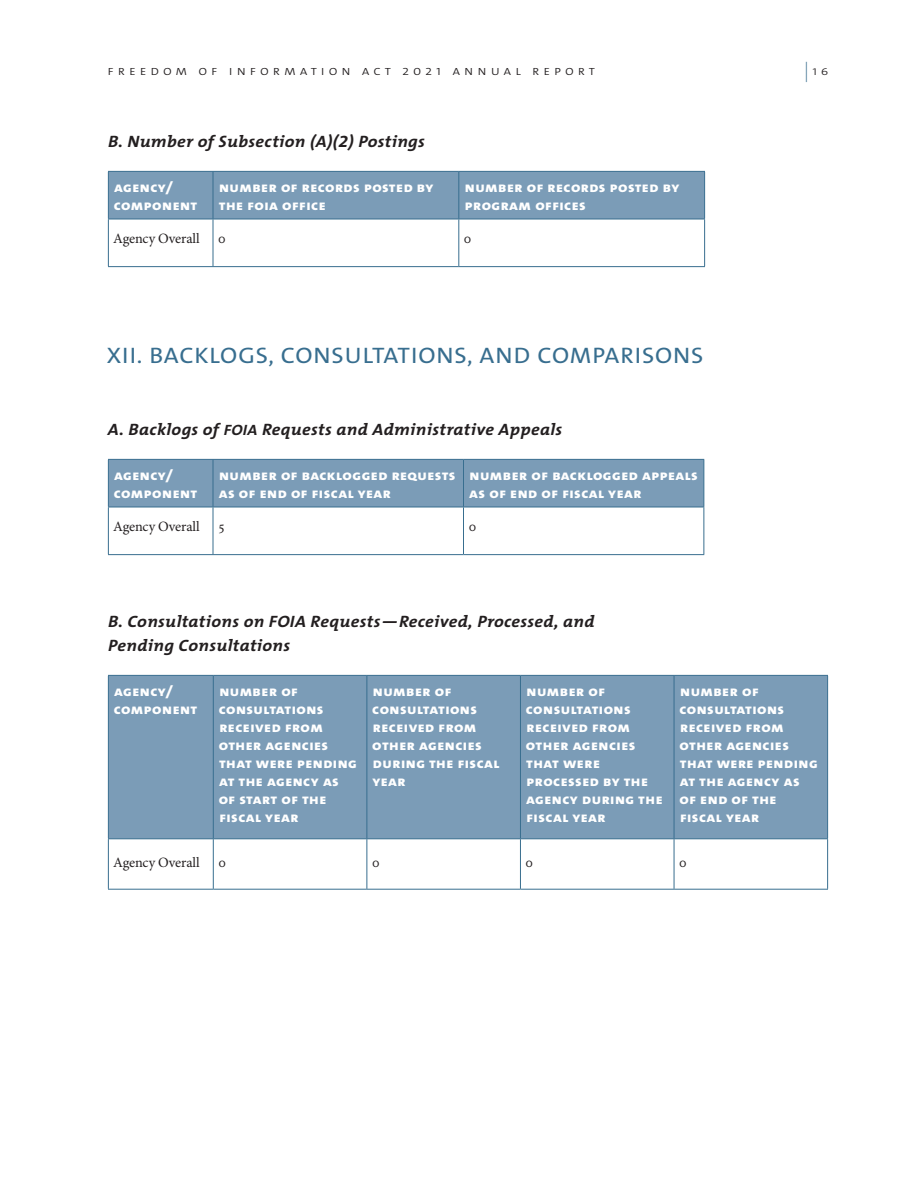
<style>
.page{position:relative;width:918px;height:1188px;background:#fff}
.page>*{position:absolute;margin:0;border:0;box-sizing:border-box;transform-origin:0 0}
.t1{font:22.5px "The Mix Os F";letter-spacing:.04em;color:#386e8f;scale:1.08 1}
.t2{font:italic 700 16.5px/24px "The Mix Os F";letter-spacing:.02em;color:#231f20;scale:1.08 1}
.t3{font:800 14.25px/18px "The Mix Os F";letter-spacing:.03em;color:#fff;scale:1.07 1}
.t4{font:14.25px "Minion Pro";letter-spacing:-.01em;color:#231f20}
.t5{font:300 13.5px "The Sans C4 s";letter-spacing:.27em;color:#231f20;scale:1.08 1}
.t6{font:300 12.75px "The Sans C4 s";color:#231f20;scale:1.08 1}
.s1{font-size:20.25px;color:#386e8f}
.s2{font-size:15px}
</style>
<div class="page">
<div style="left:109px;top:172px;width:595px;height:47px;background:#7b9cb7"></div>
<hr style="left:108px;top:171px;width:105px;height:1px;background:#386e8f">
<hr style="left:108px;top:172px;width:1px;height:47px;background:#386e8f">
<hr style="left:213px;top:171px;width:246px;height:1px;background:#386e8f">
<hr style="left:213px;top:172px;width:1px;height:47px;background:#386e8f">
<hr style="left:459px;top:171px;width:246px;height:1px;background:#386e8f">
<hr style="left:458px;top:172px;width:1px;height:47px;background:#386e8f">
<hr style="left:704px;top:172px;width:1px;height:47px;background:#386e8f">
<hr style="left:108px;top:219px;width:105px;height:1px;background:#386e8f">
<hr style="left:108px;top:219px;width:1px;height:47px;background:#386e8f">
<hr style="left:213px;top:219px;width:246px;height:1px;background:#386e8f">
<hr style="left:213px;top:219px;width:1px;height:47px;background:#386e8f">
<hr style="left:459px;top:219px;width:246px;height:1px;background:#386e8f">
<hr style="left:458px;top:219px;width:1px;height:47px;background:#386e8f">
<hr style="left:704px;top:219px;width:1px;height:47px;background:#386e8f">
<hr style="left:108px;top:266px;width:105px;height:1px;background:#386e8f">
<hr style="left:213px;top:266px;width:246px;height:1px;background:#386e8f">
<hr style="left:459px;top:266px;width:246px;height:1px;background:#386e8f">
<div style="left:109px;top:460px;width:595px;height:47px;background:#7b9cb7"></div>
<hr style="left:108px;top:459px;width:105px;height:1px;background:#386e8f">
<hr style="left:108px;top:460px;width:1px;height:47px;background:#386e8f">
<hr style="left:213px;top:459px;width:251px;height:1px;background:#386e8f">
<hr style="left:213px;top:460px;width:1px;height:47px;background:#386e8f">
<hr style="left:464px;top:459px;width:240px;height:1px;background:#386e8f">
<hr style="left:463px;top:460px;width:1px;height:47px;background:#386e8f">
<hr style="left:704px;top:460px;width:1px;height:47px;background:#386e8f">
<hr style="left:108px;top:507px;width:105px;height:1px;background:#386e8f">
<hr style="left:108px;top:507px;width:1px;height:47px;background:#386e8f">
<hr style="left:213px;top:507px;width:251px;height:1px;background:#386e8f">
<hr style="left:213px;top:507px;width:1px;height:47px;background:#386e8f">
<hr style="left:464px;top:507px;width:240px;height:1px;background:#386e8f">
<hr style="left:463px;top:507px;width:1px;height:47px;background:#386e8f">
<hr style="left:704px;top:507px;width:1px;height:47px;background:#386e8f">
<hr style="left:108px;top:554px;width:105px;height:1px;background:#386e8f">
<hr style="left:213px;top:554px;width:251px;height:1px;background:#386e8f">
<hr style="left:464px;top:554px;width:240px;height:1px;background:#386e8f">
<div style="left:109px;top:676px;width:718px;height:162px;background:#7b9cb7"></div>
<hr style="left:108px;top:675px;width:105px;height:1px;background:#386e8f">
<hr style="left:108px;top:676px;width:1px;height:162px;background:#386e8f">
<hr style="left:213px;top:675px;width:154px;height:1px;background:#386e8f">
<hr style="left:213px;top:676px;width:1px;height:162px;background:#386e8f">
<hr style="left:367px;top:675px;width:153px;height:1px;background:#386e8f">
<hr style="left:367px;top:676px;width:1px;height:162px;background:#386e8f">
<hr style="left:520px;top:675px;width:154px;height:1px;background:#386e8f">
<hr style="left:520px;top:676px;width:1px;height:162px;background:#386e8f">
<hr style="left:674px;top:675px;width:154px;height:1px;background:#386e8f">
<hr style="left:674px;top:676px;width:1px;height:162px;background:#386e8f">
<hr style="left:827px;top:676px;width:1px;height:162px;background:#386e8f">
<hr style="left:108px;top:838px;width:105px;height:1px;background:#386e8f">
<hr style="left:108px;top:839px;width:1px;height:50px;background:#386e8f">
<hr style="left:213px;top:838px;width:154px;height:1px;background:#386e8f">
<hr style="left:213px;top:839px;width:1px;height:50px;background:#386e8f">
<hr style="left:367px;top:838px;width:153px;height:1px;background:#386e8f">
<hr style="left:367px;top:839px;width:1px;height:50px;background:#386e8f">
<hr style="left:520px;top:838px;width:154px;height:1px;background:#386e8f">
<hr style="left:520px;top:839px;width:1px;height:50px;background:#386e8f">
<hr style="left:674px;top:838px;width:154px;height:1px;background:#386e8f">
<hr style="left:674px;top:839px;width:1px;height:50px;background:#386e8f">
<hr style="left:827px;top:839px;width:1px;height:50px;background:#386e8f">
<hr style="left:108px;top:889px;width:105px;height:1px;background:#386e8f">
<hr style="left:213px;top:889px;width:154px;height:1px;background:#386e8f">
<hr style="left:367px;top:889px;width:153px;height:1px;background:#386e8f">
<hr style="left:520px;top:889px;width:154px;height:1px;background:#386e8f">
<hr style="left:674px;top:889px;width:154px;height:1px;background:#386e8f">
<p class="t5" style="left:108px;top:62px;width:453px">freedom of information act 2021 annual report</p>
<p class="t6" style="left:805px;top:63px;width:23px"><span class="s1">|</span>16</p>
<p class="t2" style="left:108px;top:130px;width:295px">B. Number of Subsection (A)(2) Postings</p>
<p class="t3" style="left:114px;top:178px;width:80px">agency/ component</p>
<p class="t3" style="left:219px;top:178px;width:202px">number of records posted by the foia office</p>
<p class="t3" style="left:465px;top:178px;width:202px">number of records posted by program offices</p>
<p class="t4" style="left:113px;top:229px;width:88px">Agency Overall</p>
<p class="t4" style="left:218px;top:229px;width:9px">0</p>
<p class="t4" style="left:464px;top:229px;width:9px">0</p>
<h1 class="t1" style="left:107px;top:341px;width:554px">XII. BACKLOGS, CONSULTATIONS, AND COMPARISONS</h1>
<p class="t2" style="left:108px;top:418px;width:422px">A. Backlogs of <span class="s2">FOIA</span> Requests and Administrative Appeals</p>
<p class="t3" style="left:114px;top:466px;width:80px">agency/ component</p>
<p class="t3" style="left:219px;top:466px;width:223px">number of backlogged requests as of end of fiscal year</p>
<p class="t3" style="left:469px;top:466px;width:215px">number of backlogged appeals as of end of fiscal year</p>
<p class="t4" style="left:113px;top:517px;width:88px">Agency Overall</p>
<p class="t4" style="left:219px;top:517px;width:7px">5</p>
<p class="t4" style="left:469px;top:517px;width:9px">0</p>
<p class="t2" style="left:108px;top:610px;width:452px">B. Consultations on FOIA Requests—Received, Processed, and<br>Pending Consultations</p>
<p class="t3" style="left:114px;top:682px;width:80px">agency/ component</p>
<p class="t3" style="left:219px;top:682px;width:131px">number of consultations received from other agencies that were pending at the agency as of start of the fiscal year</p>
<p class="t3" style="left:372px;top:682px;width:120px">number of consultations received from other agencies during the fiscal year</p>
<p class="t3" style="left:526px;top:682px;width:129px">number of consultations received from other agencies that were processed by the agency during the fiscal year</p>
<p class="t3" style="left:679px;top:682px;width:131px">number of consultations received from other agencies that were pending at the agency as of end of the fiscal year</p>
<p class="t4" style="left:113px;top:853px;width:88px">Agency Overall</p>
<p class="t4" style="left:218px;top:853px;width:9px">0</p>
<p class="t4" style="left:372px;top:853px;width:9px">0</p>
<p class="t4" style="left:526px;top:853px;width:9px">0</p>
<p class="t4" style="left:679px;top:853px;width:9px">0</p>
</div>
